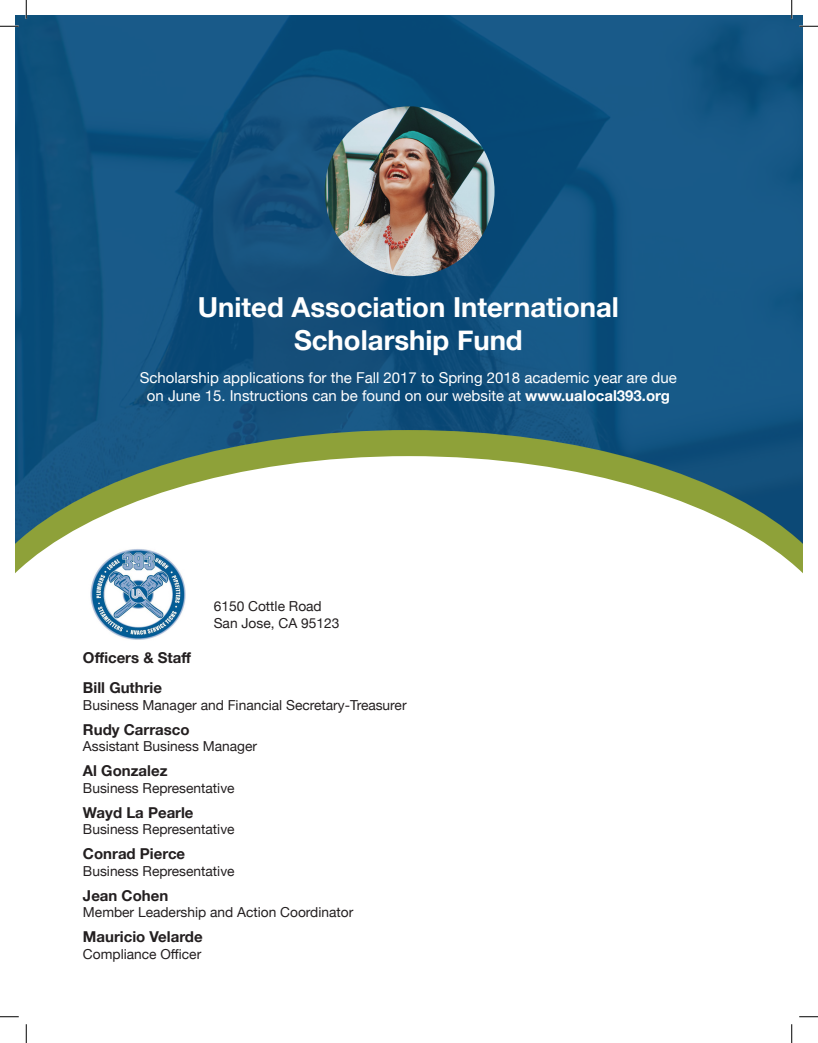
<style>
.page{position:relative;width:818px;height:1043px;background:#fff}
.page>*{position:absolute;margin:0;border:0;box-sizing:border-box;transform-origin:0 0}
.t1{font:700 27.5px/33px "Helvetica Neue";color:#fff;text-align:center}
.t2{font:15px/18px "Helvetica Neue";color:#fff;text-align:center}
.t3{font:700 15px "Helvetica Neue";color:#231f20}
.t4{font:13.75px/16.5px "Helvetica Neue";color:#231f20}
.s1{font-weight:700}
</style>
<div class="page">
<img style="left:15px;top:15px;width:787px;height:529px">
<div style="left:83px;top:538px;width:112px;height:119px;background:#fff"></div>
<img style="left:90px;top:549px;width:96px;height:91px">
<img style="left:325px;top:106px;width:169px;height:170px;border-radius:85px">
<svg style="left:0;top:25px;width:19px;height:2px"></svg>
<svg style="left:799px;top:25px;width:19px;height:2px"></svg>
<svg style="left:0;top:1016px;width:19px;height:1px"></svg>
<svg style="left:799px;top:1016px;width:19px;height:1px"></svg>
<svg style="left:25px;top:0;width:2px;height:19px"></svg>
<svg style="left:25px;top:1024px;width:2px;height:18px"></svg>
<svg style="left:790px;top:0;width:2px;height:19px"></svg>
<svg style="left:791px;top:1024px;width:1px;height:18px"></svg>
<h1 class="t1" style="left:198px;top:290px;width:422px">United Association International<br>Scholarship Fund</h1>
<p class="t2" style="left:140px;top:368px;width:538px">Scholarship applications for the Fall 2017 to Spring 2018 academic year are due on June 15. Instructions can be found on our website at <span class="s1">www.ualocal393.org</span></p>
<p class="t3" style="left:83px;top:648px;width:109px">Officers &amp; Staff</p>
<p class="t4" style="left:214px;top:597px;width:127px">6150 Cottle Road<br>San Jose, CA 95123</p>
<p class="t3" style="left:83px;top:678px;width:81px">Bill Guthrie</p>
<p class="t4" style="left:83px;top:696px;width:325px">Business Manager and Financial Secretary-Treasurer</p>
<p class="t3" style="left:83px;top:720px;width:108px">Rudy Carrasco</p>
<p class="t4" style="left:83px;top:738px;width:175px">Assistant Business Manager</p>
<p class="t3" style="left:83px;top:761px;width:86px">Al Gonzalez</p>
<p class="t4" style="left:83px;top:779px;width:153px">Business Representative</p>
<p class="t3" style="left:83px;top:803px;width:112px">Wayd La Pearle</p>
<p class="t4" style="left:83px;top:821px;width:153px">Business Representative</p>
<p class="t3" style="left:83px;top:844px;width:104px">Conrad Pierce</p>
<p class="t4" style="left:83px;top:862px;width:153px">Business Representative</p>
<p class="t3" style="left:83px;top:886px;width:87px">Jean Cohen</p>
<p class="t4" style="left:83px;top:904px;width:272px">Member Leadership and Action Coordinator</p>
<p class="t3" style="left:83px;top:927px;width:121px">Mauricio Velarde</p>
<p class="t4" style="left:83px;top:945px;width:120px">Compliance Officer</p>
</div>
